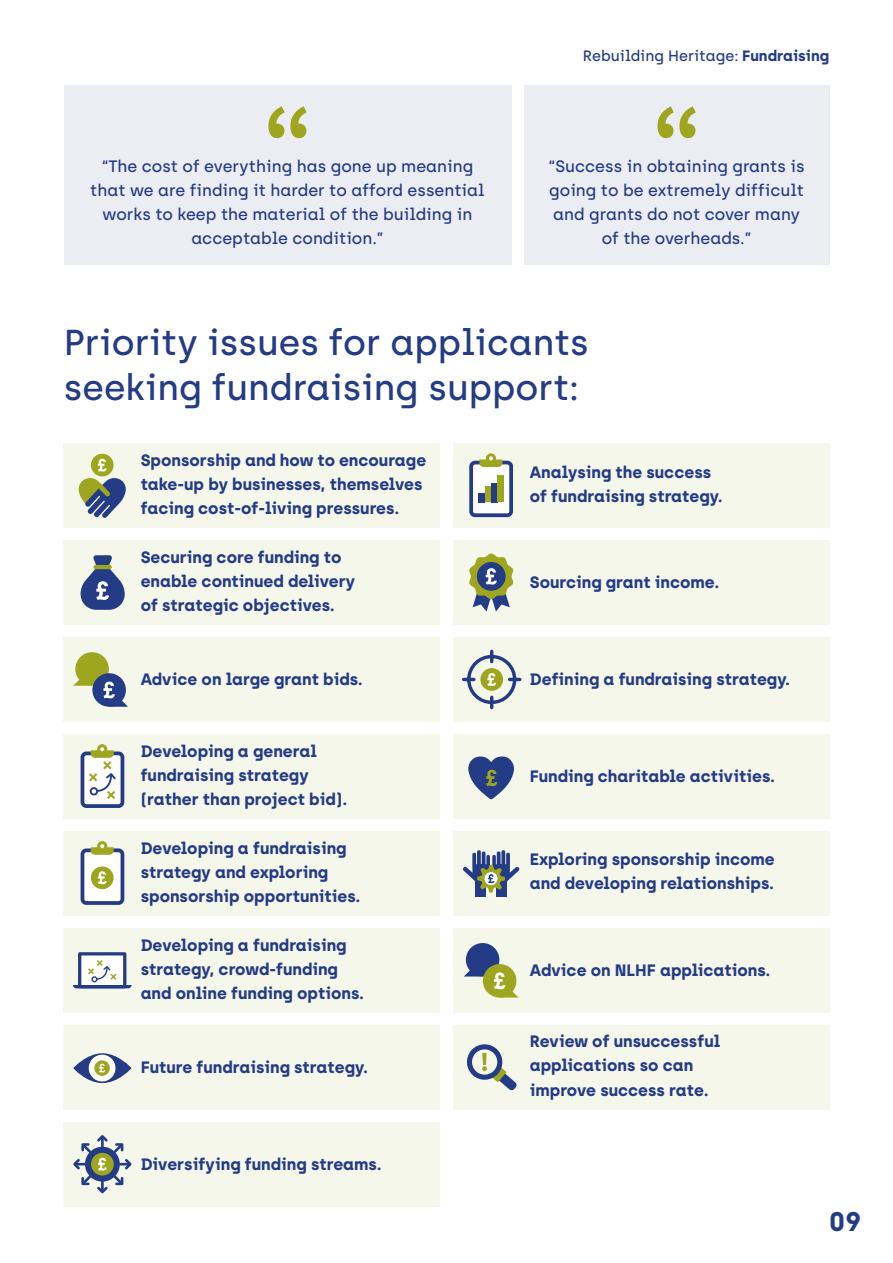
<style>
.page{position:relative;width:893px;height:1263px;background:#fff}
.page>*{position:absolute;margin:0;border:0;box-sizing:border-box;transform-origin:0 0}
.t1{font:500 36px/45px "Archia";color:#243b85}
.t2{font:700 27px "Archia";color:#243b85}
.t3{font:700 16.5px/24px "Archia";color:#243b85}
.t4{font:500 16.5px/24px "Archia";color:#243b85;text-align:center}
.t5{font:500 15px "Archia";color:#243b85}
.s1{font-weight:700}
</style>
<div class="page">
<div style="left:524px;top:85px;width:305px;height:179px;background:#ebedf2"></div>
<div style="left:64px;top:85px;width:447px;height:179px;background:#ebedf2"></div>
<svg style="left:657px;top:106px;width:39px;height:32px"></svg>
<svg style="left:268px;top:106px;width:39px;height:32px"></svg>
<div style="left:64px;top:443px;width:376px;height:85px;background:#f5f7eb"></div>
<div style="left:453px;top:443px;width:376px;height:85px;background:#f5f7eb"></div>
<div style="left:453px;top:831px;width:376px;height:84px;background:#f5f7eb"></div>
<div style="left:64px;top:637px;width:376px;height:84px;background:#f5f7eb"></div>
<div style="left:453px;top:637px;width:376px;height:84px;background:#f5f7eb"></div>
<div style="left:453px;top:734px;width:376px;height:84px;background:#f5f7eb"></div>
<div style="left:453px;top:540px;width:376px;height:85px;background:#f5f7eb"></div>
<div style="left:64px;top:1025px;width:376px;height:84px;background:#f5f7eb"></div>
<div style="left:453px;top:928px;width:376px;height:84px;background:#f5f7eb"></div>
<div style="left:64px;top:1122px;width:376px;height:84px;background:#f5f7eb"></div>
<div style="left:64px;top:831px;width:376px;height:84px;background:#f5f7eb"></div>
<div style="left:64px;top:540px;width:376px;height:85px;background:#f5f7eb"></div>
<div style="left:64px;top:734px;width:376px;height:84px;background:#f5f7eb"></div>
<div style="left:64px;top:928px;width:376px;height:84px;background:#f5f7eb"></div>
<div style="left:453px;top:1025px;width:376px;height:84px;background:#f5f7eb"></div>
<div style="left:82px;top:753px;width:40px;height:53px;background:#fff;border-radius:4px"></div>
<div style="left:81px;top:751px;width:43px;height:57px;border:4px solid #243b85;border-radius:4px"></div>
<div style="left:97px;top:744px;width:10px;height:10px;background:#9ea61f;border-radius:50%"></div>
<svg style="left:89px;top:747px;width:28px;height:52px"></svg>
<div style="left:78px;top:952px;width:48px;height:36px;background:#fff;border:3px solid #243b85"></div>
<svg style="left:73px;top:960px;width:59px;height:28px"></svg>
<div style="left:82px;top:850px;width:40px;height:53px;background:#fff;border-radius:4px"></div>
<div style="left:81px;top:848px;width:43px;height:57px;border:4px solid #243b85;border-radius:4px"></div>
<div style="left:97px;top:841px;width:10px;height:10px;background:#9ea61f;border-radius:50%"></div>
<svg style="left:91px;top:844px;width:23px;height:11px"></svg>
<div style="left:471px;top:463px;width:40px;height:52px;background:#fff;border-radius:4px"></div>
<div style="left:469px;top:461px;width:44px;height:56px;border:4px solid #243b85;border-radius:4px"></div>
<svg style="left:486px;top:453px;width:10px;height:10px"></svg>
<svg style="left:479px;top:456px;width:23px;height:11px"></svg>
<svg style="left:81px;top:555px;width:44px;height:55px"></svg>
<div style="left:75px;top:652px;width:34px;height:34px;background:#9ea61f;border-radius:50%"></div>
<svg style="left:73px;top:667px;width:19px;height:19px"></svg>
<div style="left:92px;top:673px;width:34px;height:34px;background:#243b85;border-radius:50%"></div>
<svg style="left:103px;top:681px;width:25px;height:26px"></svg>
<div style="left:466px;top:943px;width:33px;height:33px;background:#243b85;border-radius:50%"></div>
<svg style="left:464px;top:958px;width:14px;height:18px"></svg>
<div style="left:483px;top:964px;width:33px;height:33px;background:#9ea61f;border-radius:50%"></div>
<svg style="left:494px;top:972px;width:24px;height:25px"></svg>
<svg style="left:78px;top:478px;width:48px;height:40px"></svg>
<div style="left:91px;top:454px;width:23px;height:22px;background:#9ea61f;border-radius:50%"></div>
<svg style="left:98px;top:459px;width:9px;height:13px"></svg>
<div style="left:91px;top:866px;width:23px;height:23px;background:#9ea61f;border-radius:50%"></div>
<svg style="left:98px;top:871px;width:9px;height:13px"></svg>
<svg style="left:469px;top:553px;width:44px;height:58px"></svg>
<div style="left:479px;top:493px;width:6px;height:9px;background:#243b85"></div>
<div style="left:485px;top:486px;width:6px;height:16px;background:#9ea61f"></div>
<div style="left:491px;top:483px;width:6px;height:19px;background:#243b85"></div>
<div style="left:497px;top:476px;width:7px;height:26px;background:#9ea61f"></div>
<svg style="left:466px;top:1044px;width:51px;height:46px"></svg>
<svg style="left:73px;top:1053px;width:59px;height:30px"></svg>
<div style="left:89px;top:1055px;width:26px;height:26px;background:#fff;border-radius:50%"></div>
<svg style="left:94px;top:1060px;width:16px;height:16px"></svg>
<svg style="left:99px;top:1064px;width:6px;height:8px"></svg>
<svg style="left:73px;top:1135px;width:59px;height:59px"></svg>
<svg style="left:462px;top:649px;width:60px;height:61px"></svg>
<svg style="left:468px;top:756px;width:46px;height:43px"></svg>
<div style="left:475px;top:876px;width:11px;height:20px;background:#243b85"></div>
<div style="left:496px;top:876px;width:11px;height:20px;background:#243b85"></div>
<svg style="left:463px;top:850px;width:56px;height:43px"></svg>
<p class="t4" style="left:90px;top:154px;width:396px">“The cost of everything has gone up meaning that we are finding it harder to afford essential works to keep the material of the building in acceptable condition.”</p>
<p class="t5" style="left:583px;top:47px;width:248px">Rebuilding Heritage: <span class="s1">Fundraising</span></p>
<p class="t4" style="left:549px;top:154px;width:257px">“Success in obtaining grants is going to be extremely difficult and grants do not cover many of the overheads.”</p>
<h1 class="t1" style="left:64px;top:320px;width:527px">Priority issues for applicants seeking fundraising support:</h1>
<p class="t3" style="left:141px;top:448px;width:287px">Sponsorship and how to encourage take-up by businesses, themselves facing cost-of-living pressures.</p>
<p class="t3" style="left:530px;top:460px;width:194px">Analysing the success of fundraising strategy.</p>
<p class="t3" style="left:141px;top:545px;width:216px">Securing core funding to enable continued delivery of strategic objectives.</p>
<p class="t3" style="left:530px;top:570px;width:191px">Sourcing grant income.</p>
<p class="t3" style="left:141px;top:667px;width:224px">Advice on large grant bids.</p>
<p class="t3" style="left:530px;top:667px;width:262px">Defining a fundraising strategy.</p>
<p class="t3" style="left:141px;top:738px;width:208px">Developing a general fundraising strategy (rather than project bid).</p>
<p class="t3" style="left:141px;top:835px;width:221px">Developing a fundraising strategy and exploring sponsorship opportunities.</p>
<p class="t3" style="left:141px;top:932px;width:225px">Developing a fundraising strategy, crowd-funding and online funding options.</p>
<p class="t3" style="left:141px;top:1055px;width:229px">Future fundraising strategy.</p>
<p class="t3" style="left:141px;top:1151px;width:243px">Diversifying funding streams.</p>
<p class="t3" style="left:530px;top:764px;width:247px">Funding charitable activities.</p>
<p class="t3" style="left:530px;top:847px;width:247px">Exploring sponsorship income and developing relationships.</p>
<p class="t3" style="left:530px;top:958px;width:242px">Advice on NLHF applications.</p>
<p class="t3" style="left:530px;top:1029px;width:192px">Review of unsuccessful applications so can improve success rate.</p>
<h2 class="t2" style="left:829px;top:1205px;width:34px">09</h2>
</div>
